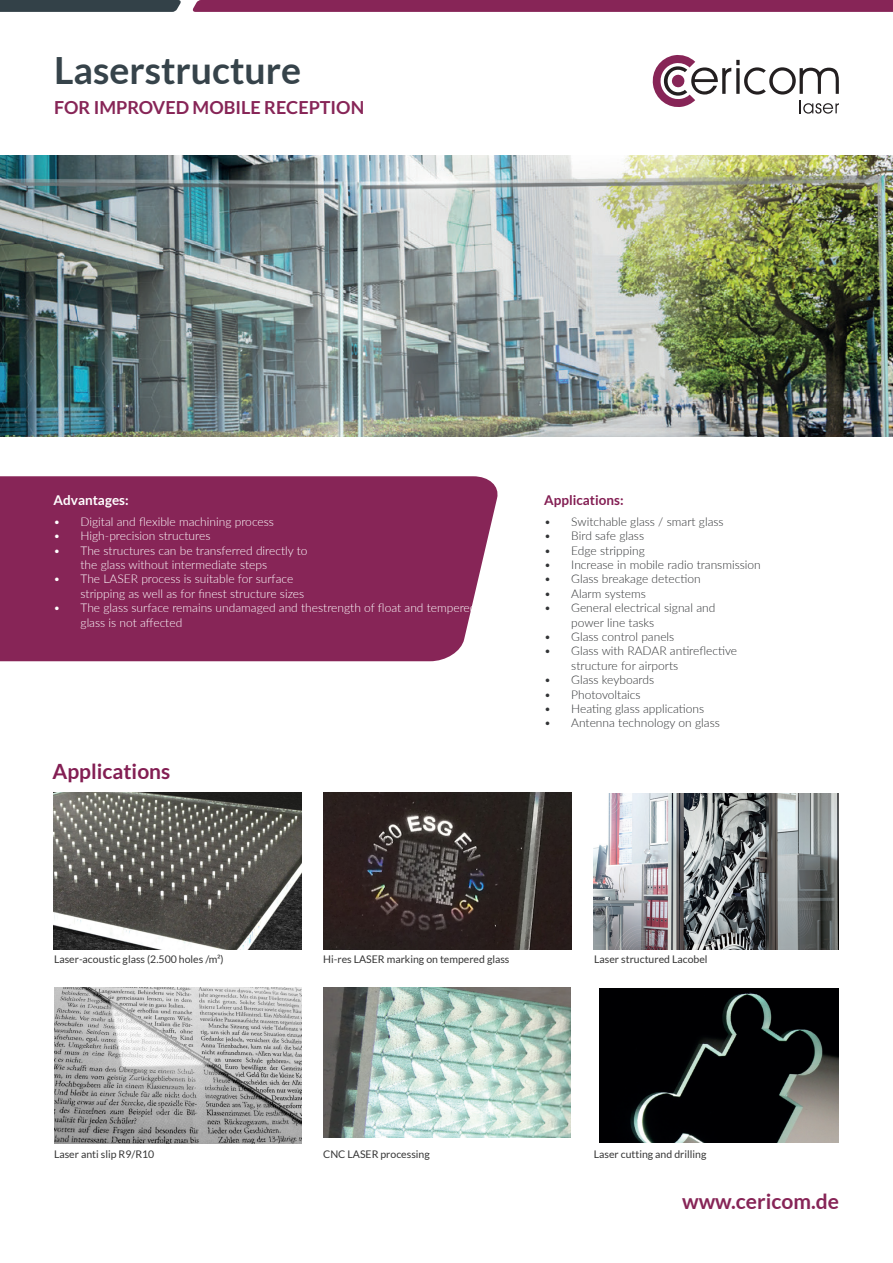
<style>
.page{position:relative;width:893px;height:1263px;background:#fff}
.page>*{position:absolute;margin:0;border:0;box-sizing:border-box;transform-origin:0 0}
.t1{font:700 37.5px "Lato";color:#36434a}
.t2{font:700 21px "Lato";color:#872557}
.t3{font:700 21px "Lato";color:#831e53}
.t4{font:700 18px "Lato";color:#872557}
.t5{font:700 13.5px "Lato";color:#831e53}
.t6{font:700 13.5px "Lato";color:#fff}
.t7{font:300 12px/14.4px "Lato";color:#323436}
.t8{font:300 12px/14.4px "Lato";color:#fff}
.t9{font:10.5px "Lato";color:#363636}
</style>
<div class="page">
<div style="left:0;top:476px;width:498px;height:185px;background:#872557"></div>
<svg style="left:0;top:0;width:181px;height:12px;background:#37454b"></svg>
<svg style="left:192px;top:0;width:701px;height:12px;background:#882758"></svg>
<svg style="left:652px;top:55px;width:187px;height:59px"></svg>
<img style="left:0;top:155px;width:893px;height:282px">
<img style="left:54px;top:793px;width:247px;height:156px">
<img style="left:324px;top:793px;width:247px;height:156px">
<img style="left:323px;top:988px;width:248px;height:149px">
<img style="left:594px;top:793px;width:244px;height:156px">
<img style="left:599px;top:988px;width:240px;height:155px">
<img style="left:54px;top:988px;width:247px;height:155px">
<p class="t1" style="left:54px;top:49px;width:249px">Laserstructure</p>
<p class="t4" style="left:54px;top:97px;width:312px">FOR IMPROVED MOBILE RECEPTION</p>
<p class="t6" style="left:54px;top:493px;width:77px">Advantages:</p>
<p class="t8" style="left:54px;top:514px;width:222px">• Digital and flexible machining process</p>
<p class="t8" style="left:54px;top:528px;width:158px">• High-precision structures</p>
<p class="t8" style="left:81px;top:542px;width:229px;text-indent:-27px">• The structures can be transferred directly to the glass without intermediate steps</p>
<p class="t8" style="left:81px;top:571px;width:225px;text-indent:-27px">• The LASER process is suitable for surface stripping as well as for finest structure sizes</p>
<p class="t8" style="left:81px;top:600px;width:397px;text-indent:-27px">• The glass surface remains undamaged and thestrength of float and tempered glass is not affected</p>
<p class="t3" style="left:52px;top:759px;width:119px">Applications</p>
<p class="t5" style="left:544px;top:493px;width:81px">Applications:</p>
<p class="t7" style="left:544px;top:514px;width:181px">• Switchable glass / smart glass</p>
<p class="t7" style="left:544px;top:528px;width:101px">• Bird safe glass</p>
<p class="t7" style="left:544px;top:542px;width:102px">• Edge stripping</p>
<p class="t7" style="left:544px;top:557px;width:218px">• Increase in mobile radio transmission</p>
<p class="t7" style="left:544px;top:571px;width:158px">• Glass breakage detection</p>
<p class="t7" style="left:544px;top:586px;width:103px">• Alarm systems</p>
<p class="t7" style="left:571px;top:600px;width:146px;text-indent:-27px">• General electrical signal and power line tasks</p>
<p class="t7" style="left:544px;top:629px;width:132px">• Glass control panels</p>
<p class="t7" style="left:571px;top:643px;width:167px;text-indent:-27px">• Glass with RADAR antireflective structure for airports</p>
<p class="t7" style="left:544px;top:672px;width:111px">• Glass keyboards</p>
<p class="t7" style="left:544px;top:686px;width:98px">• Photovoltaics</p>
<p class="t7" style="left:544px;top:701px;width:162px">• Heating glass applications</p>
<p class="t7" style="left:544px;top:715px;width:177px">• Antenna technology on glass</p>
<p class="t9" style="left:54px;top:954px;width:171px">Laser-acoustic glass (2.500 holes /m²)</p>
<p class="t9" style="left:323px;top:954px;width:188px">Hi-res LASER marking on tempered glass</p>
<p class="t9" style="left:594px;top:954px;width:115px">Laser structured Lacobel</p>
<p class="t9" style="left:54px;top:1148px;width:102px">Laser anti slip R9/R10</p>
<p class="t9" style="left:323px;top:1148px;width:108px">CNC LASER processing</p>
<p class="t9" style="left:594px;top:1148px;width:114px">Laser cutting and drilling</p>
<p class="t2" style="left:682px;top:1189px;width:158px">www.cericom.de</p>
</div>
